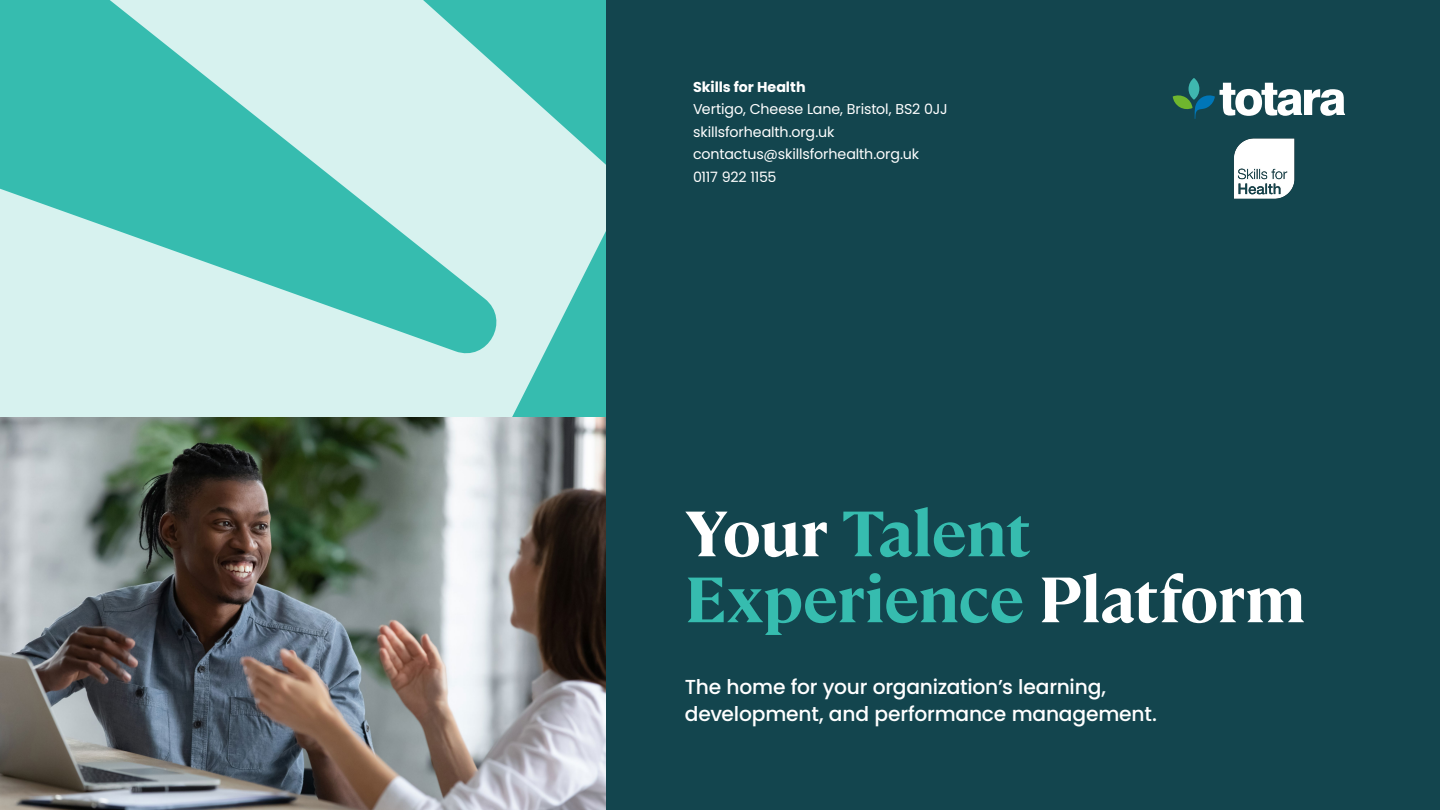
<style>
.page{position:relative;width:1440px;height:810px;background:#fff}
.page>*{position:absolute;margin:0;border:0;box-sizing:border-box;transform-origin:0 0}
.t1{font:700 63.75px/66px "Cambon";letter-spacing:-.01em;color:#36bcaf}
.t2{font:500 20.25px/27px "Poppins";letter-spacing:-.01em;color:#fff}
.t3{font:14.25px/22.5px "Poppins";letter-spacing:-.01em;color:#fff}
.t4{font:700 14.25px "Poppins";letter-spacing:-.005em;color:#fff}
.s1{color:#fff}
</style>
<div class="page">
<div style="left:584px;top:0;width:856px;height:810px;background:#13454e"></div>
<svg style="left:0;top:0;width:605px;height:417px;background:#96dcd5"></svg>
<svg style="left:1189px;top:78px;width:10px;height:22px"></svg>
<svg style="left:1173px;top:83px;width:172px;height:36px"></svg>
<img style="left:0;top:417px;width:605px;height:393px">
<img style="left:1234px;top:138px;width:61px;height:61px">
<p class="t4" style="left:693px;top:78px;width:114px">Skills for Health</p>
<p class="t3" style="left:693px;top:98px;width:256px">Vertigo, Cheese Lane, Bristol, BS2 0JJ skillsforhealth.org.uk contactus@skillsforhealth.org.uk<br>0117 922 1155</p>
<h1 class="t1" style="left:685px;top:496px;width:622px"><span class="s1">Your</span> Talent<br>Experience <span class="s1">Platform</span></h1>
<h2 class="t2" style="left:685px;top:673px;width:474px">The home for your organization’s learning, development, and performance management.</h2>
</div>
